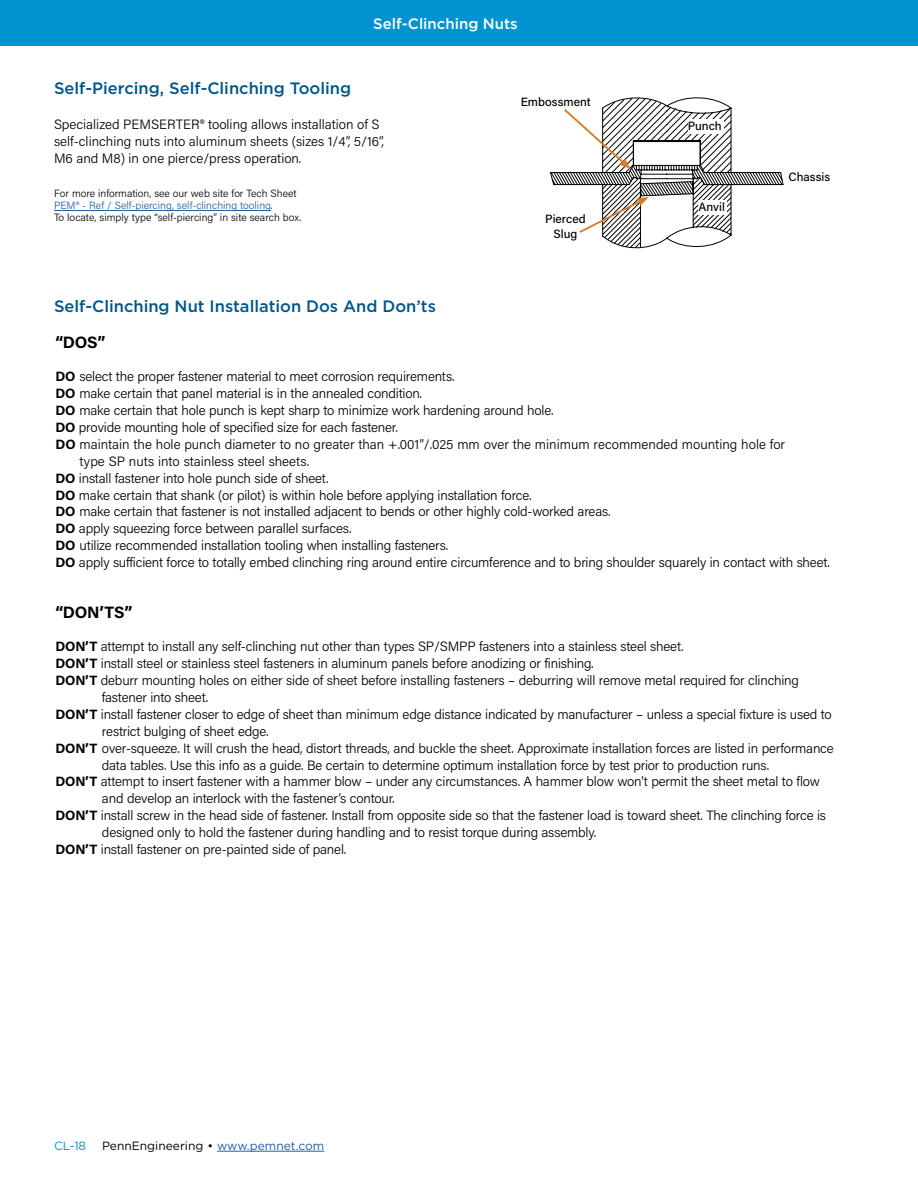
<style>
.page{position:relative;width:918px;height:1188px;background:#fff}
.page>*{position:absolute;margin:0;border:0;box-sizing:border-box;transform-origin:0 0}
.t1{font:500 16.5px "Gotham";color:#005589}
.t2{font:700 16.5px "Acumin Pro";letter-spacing:-.015em;color:#000}
.t3{font:500 15px "Gotham";color:#fff}
.t4{font:300 13.5px/16.8px "Acumin Pro";letter-spacing:-.015em;color:#000}
.t5{font:500 12px/14.4px "Acumin Pro";color:#000;text-align:center}
.t6{font:12px "Gotham";color:#000}
.t7{font:12px "Gotham";color:#0093d0}
.t8{font:300 10.5px/12px "Acumin Pro";color:#000}
.s1{color:#215e9e}
.s2{font-weight:700}
</style>
<div class="page">
<div style="left:0;top:0;width:918px;height:46px;background:#0093d0"></div>
<hr style="left:54px;top:210px;width:217px;height:1px;background:#215e9e">
<hr style="left:217px;top:1151px;width:107px;height:1px;background:#215e9e">
<svg style="left:550px;top:97px;width:234px;height:152px"></svg>
<p class="t3" style="left:373px;top:14px;width:146px">Self-Clinching Nuts</p>
<p class="t1" style="left:54px;top:78px;width:299px">Self-Piercing, Self-Clinching Tooling</p>
<p class="t4" style="left:54px;top:116px;width:331px">Specialized PEMSERTER® tooling allows installation of S self-clinching nuts into aluminum sheets (sizes 1/4”, 5/16”,<br>M6 and M8) in one pierce/press operation.</p>
<p class="t5" style="left:688px;top:118px;width:35px">Punch</p>
<p class="t5" style="left:521px;top:94px;width:71px">Embossment</p>
<p class="t8" style="left:54px;top:187px;width:249px">For more information, see our web site for Tech Sheet<br><span class="s1">PEM® - Ref / Self-piercing, self-clinching tooling</span>.<br>To locate, simply type “self-piercing” in site search box.</p>
<p class="t1" style="left:54px;top:295px;width:383px">Self-Clinching Nut Installation Dos And Don’ts</p>
<p class="t5" style="left:545px;top:211px;width:42px">Pierced<br>Slug</p>
<p class="t5" style="left:698px;top:199px;width:28px">Anvil</p>
<p class="t5" style="left:789px;top:169px;width:43px">Chassis</p>
<p class="t2" style="left:56px;top:330px;width:51px">“DOS”</p>
<p class="t4" style="left:56px;top:368px;width:401px"><span class="s2">DO</span> select the proper fastener material to meet corrosion requirements.</p>
<p class="t4" style="left:56px;top:385px;width:368px"><span class="s2">DO</span> make certain that panel material is in the annealed condition.</p>
<p class="t4" style="left:56px;top:402px;width:500px"><span class="s2">DO</span> make certain that hole punch is kept sharp to minimize work hardening around hole.</p>
<p class="t4" style="left:56px;top:418px;width:344px"><span class="s2">DO</span> provide mounting hole of specified size for each fastener.</p>
<p class="t4" style="left:56px;top:435px;width:731px"><span class="s2">DO</span> maintain the hole punch diameter to no greater than +.001”/.025 mm over the minimum recommended mounting hole for</p>
<p class="t4" style="left:80px;top:452px;width:231px">type SP nuts into stainless steel sheets.</p>
<p class="t4" style="left:56px;top:469px;width:275px"><span class="s2">DO</span> install fastener into hole punch side of sheet.</p>
<p class="t4" style="left:56px;top:486px;width:478px"><span class="s2">DO</span> make certain that shank (or pilot) is within hole before applying installation force.</p>
<p class="t4" style="left:56px;top:503px;width:557px"><span class="s2">DO</span> make certain that fastener is not installed adjacent to bends or other highly cold-worked areas.</p>
<p class="t4" style="left:56px;top:520px;width:298px"><span class="s2">DO</span> apply squeezing force between parallel surfaces.</p>
<p class="t4" style="left:56px;top:537px;width:394px"><span class="s2">DO</span> utilize recommended installation tooling when installing fasteners.</p>
<p class="t4" style="left:56px;top:553px;width:776px"><span class="s2">DO</span> apply sufficient force to totally embed clinching ring around entire circumference and to bring shoulder squarely in contact with sheet.</p>
<p class="t2" style="left:56px;top:600px;width:78px">“DON’TS”</p>
<p class="t4" style="left:56px;top:638px;width:630px"><span class="s2">DON’T</span> attempt to install any self-clinching nut other than types SP/SMPP fasteners into a stainless steel sheet.</p>
<p class="t4" style="left:56px;top:655px;width:540px"><span class="s2">DON’T</span> install steel or stainless steel fasteners in aluminum panels before anodizing or finishing.</p>
<p class="t4" style="left:56px;top:672px;width:745px"><span class="s2">DON’T</span> deburr mounting holes on either side of sheet before installing fasteners – deburring will remove metal required for clinching</p>
<p class="t4" style="left:102px;top:688px;width:108px">fastener into sheet.</p>
<p class="t4" style="left:56px;top:705px;width:778px"><span class="s2">DON’T</span> install fastener closer to edge of sheet than minimum edge distance indicated by manufacturer – unless a special fixture is used to</p>
<p class="t4" style="left:102px;top:722px;width:168px">restrict bulging of sheet edge.</p>
<p class="t4" style="left:56px;top:739px;width:780px"><span class="s2">DON’T</span> over-squeeze. It will crush the head, distort threads, and buckle the sheet. Approximate installation forces are listed in performance</p>
<p class="t4" style="left:102px;top:756px;width:669px">data tables. Use this info as a guide. Be certain to determine optimum installation force by test prior to production runs.</p>
<p class="t4" style="left:56px;top:773px;width:766px"><span class="s2">DON’T</span> attempt to insert fastener with a hammer blow – under any circumstances. A hammer blow won’t permit the sheet metal to flow</p>
<p class="t4" style="left:102px;top:790px;width:294px">and develop an interlock with the fastener’s contour.</p>
<p class="t4" style="left:56px;top:807px;width:772px"><span class="s2">DON’T</span> install screw in the head side of fastener. Install from opposite side so that the fastener load is toward sheet. The clinching force is</p>
<p class="t4" style="left:102px;top:823px;width:496px">designed only to hold the fastener during handling and to resist torque during assembly.</p>
<p class="t4" style="left:56px;top:840px;width:292px"><span class="s2">DON’T</span> install fastener on pre-painted side of panel.</p>
<p class="t7" style="left:54px;top:1138px;width:34px">CL-18</p>
<p class="t6" style="left:102px;top:1138px;width:224px">PennEngineering • <span class="s1">www.pemnet.com</span></p>
</div>
